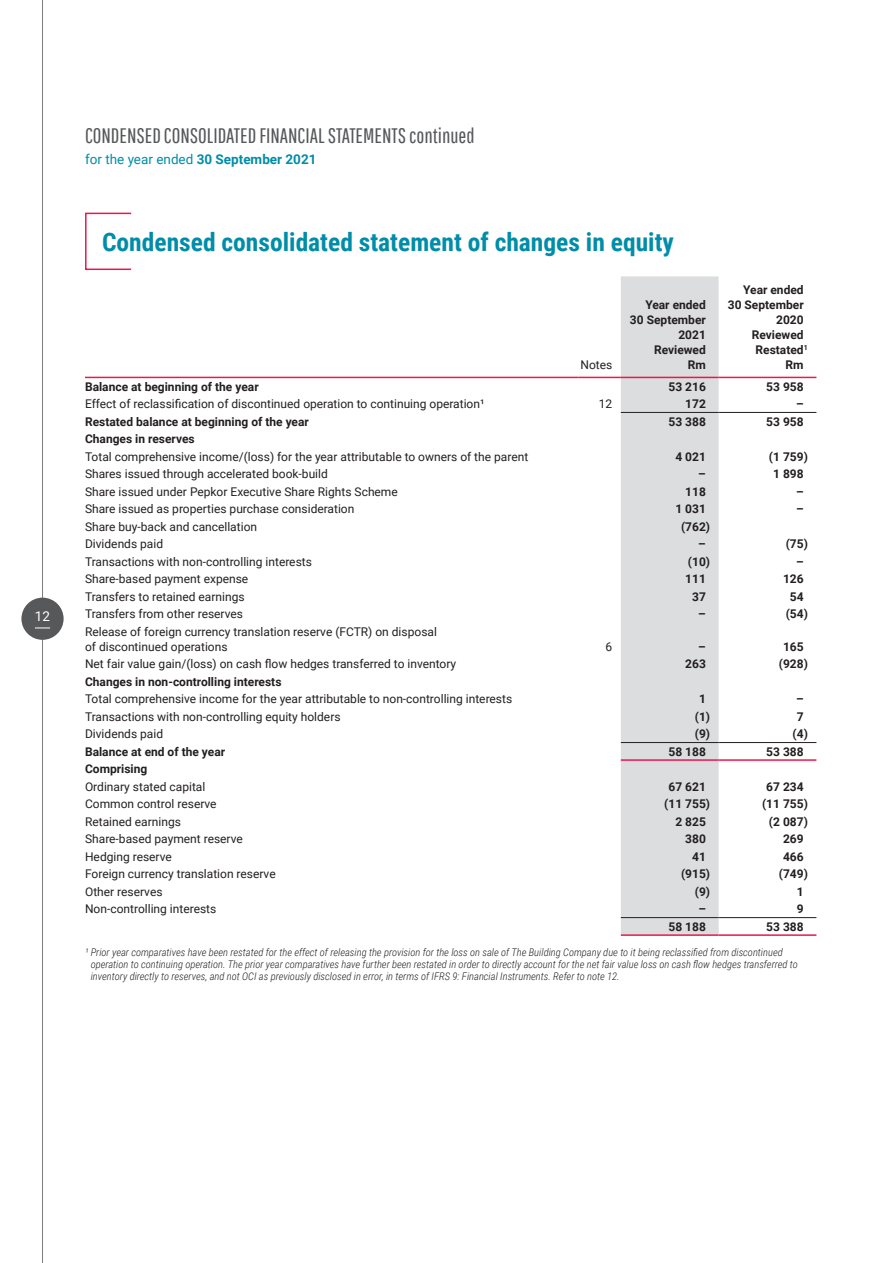
<style>
.page{position:relative;width:893px;height:1263px;background:#fff}
.page>*{position:absolute;margin:0;border:0;box-sizing:border-box;transform-origin:0 0}
.t1{font:700 25.5px "Roboto Condensed";color:#008da9}
.t2{font:21px "Pathway Gothic One";color:#57585a}
.t3{font:13.5px "Roboto";color:#008da9}
.t4{font:13.5px "Roboto";color:#fff}
.t5{font:12px/15px "Roboto";color:#231f20}
.t6{font:700 12px/15px "Roboto";color:#231f20;text-align:right}
.t7{font:italic 300 10.5px/12px "Roboto Condensed";color:#231f20}
.s1{font-weight:700}
</style>
<div class="page">
<hr style="left:42px;top:0;width:1px;height:1263px;background:#7d7d7d">
<div style="left:21px;top:598px;width:43px;height:42px;background:#57585a;border-radius:50%"></div>
<svg style="left:35px;top:628px;width:15px;height:1px"></svg>
<div style="left:621px;top:276px;width:98px;height:658px;background:#dcdddf"></div>
<hr style="left:85px;top:377px;width:493px;height:1px;background:#ed164b">
<hr style="left:578px;top:377px;width:43px;height:1px;background:#ed164b">
<hr style="left:621px;top:377px;width:98px;height:1px;background:#ed164b">
<hr style="left:719px;top:377px;width:97px;height:1px;background:#ed164b">
<hr style="left:621px;top:759px;width:98px;height:2px;background:#ed164b">
<hr style="left:719px;top:759px;width:97px;height:2px;background:#ed164b">
<hr style="left:621px;top:934px;width:98px;height:2px;background:#ed164b">
<hr style="left:719px;top:934px;width:97px;height:2px;background:#ed164b">
<hr style="left:621px;top:412px;width:98px;height:1px;background:#231f20">
<hr style="left:719px;top:412px;width:97px;height:1px;background:#231f20">
<hr style="left:621px;top:742px;width:98px;height:1px;background:#231f20">
<hr style="left:719px;top:742px;width:97px;height:1px;background:#231f20">
<hr style="left:621px;top:917px;width:98px;height:1px;background:#231f20">
<hr style="left:719px;top:917px;width:97px;height:1px;background:#231f20">
<div style="left:85px;top:213px;width:47px;height:57px;border:2px solid #ed164b"></div>
<p class="t4" style="left:35px;top:607px;width:17px">12</p>
<h2 class="t2" style="left:85px;top:123px;width:391px">CONDENSED CONSOLIDATED FINANCIAL STATEMENTS continued</h2>
<p class="t3" style="left:85px;top:150px;width:233px">for the year ended <span class="s1">30 September 2021</span></p>
<h1 class="t1" style="left:102px;top:224px;width:573px">Condensed consolidated statement of changes in equity</h1>
<p class="t5" style="left:580px;top:357px;width:33px">Notes</p>
<p class="t6" style="left:630px;top:297px;width:77px">Year ended<br>30 September<br>2021<br>Reviewed<br>Rm</p>
<p class="t6" style="left:743px;top:282px;width:62px">Year ended</p>
<p class="t6" style="left:728px;top:297px;width:77px">30 September</p>
<p class="t6" style="left:776px;top:312px;width:29px">2020</p>
<p class="t6" style="left:752px;top:327px;width:53px">Reviewed</p>
<p class="t6" style="left:756px;top:342px;width:54px">Restated<sup>1</sup></p>
<p class="t6" style="left:786px;top:357px;width:20px">Rm</p>
<p class="t6" style="left:85px;top:378px;width:175px">Balance at beginning of the year</p>
<p class="t6" style="left:668px;top:378px;width:39px">53 216</p>
<p class="t6" style="left:766px;top:378px;width:39px">53 958</p>
<p class="t5" style="left:85px;top:396px;width:401px">Effect of reclassification of discontinued operation to continuing operation¹</p>
<p class="t5" style="left:599px;top:396px;width:15px">12</p>
<p class="t6" style="left:685px;top:396px;width:22px">172</p>
<p class="t6" style="left:796px;top:396px;width:9px">–</p>
<p class="t6" style="left:85px;top:413px;width:225px">Restated balance at beginning of the year</p>
<p class="t6" style="left:668px;top:413px;width:39px">53 388</p>
<p class="t6" style="left:766px;top:413px;width:39px">53 958</p>
<p class="t6" style="left:85px;top:431px;width:111px">Changes in reserves</p>
<p class="t5" style="left:85px;top:448px;width:445px">Total comprehensive income/(loss) for the year attributable to owners of the parent</p>
<p class="t6" style="left:675px;top:448px;width:32px">4 021</p>
<p class="t6" style="left:769px;top:448px;width:40px">(1 759)</p>
<p class="t5" style="left:85px;top:466px;width:244px">Shares issued through accelerated book-build</p>
<p class="t6" style="left:698px;top:466px;width:9px">–</p>
<p class="t6" style="left:773px;top:466px;width:32px">1 898</p>
<p class="t5" style="left:85px;top:483px;width:314px">Share issued under Pepkor Executive Share Rights Scheme</p>
<p class="t6" style="left:685px;top:483px;width:22px">118</p>
<p class="t6" style="left:796px;top:483px;width:9px">–</p>
<p class="t5" style="left:85px;top:501px;width:271px">Share issued as properties purchase consideration</p>
<p class="t6" style="left:675px;top:501px;width:32px">1 031</p>
<p class="t6" style="left:796px;top:501px;width:9px">–</p>
<p class="t5" style="left:85px;top:518px;width:174px">Share buy-back and cancellation</p>
<p class="t6" style="left:681px;top:518px;width:31px">(762)</p>
<p class="t5" style="left:85px;top:536px;width:80px">Dividends paid</p>
<p class="t6" style="left:698px;top:536px;width:9px">–</p>
<p class="t6" style="left:786px;top:536px;width:24px">(75)</p>
<p class="t5" style="left:85px;top:553px;width:228px">Transactions with non-controlling interests</p>
<p class="t6" style="left:688px;top:553px;width:24px">(10)</p>
<p class="t6" style="left:796px;top:553px;width:9px">–</p>
<p class="t5" style="left:85px;top:571px;width:165px">Share-based payment expense</p>
<p class="t6" style="left:685px;top:571px;width:22px">111</p>
<p class="t6" style="left:783px;top:571px;width:22px">126</p>
<p class="t5" style="left:85px;top:589px;width:161px">Transfers to retained earnings</p>
<p class="t6" style="left:692px;top:589px;width:15px">37</p>
<p class="t6" style="left:790px;top:589px;width:15px">54</p>
<p class="t5" style="left:85px;top:606px;width:159px">Transfers from other reserves</p>
<p class="t6" style="left:698px;top:606px;width:9px">–</p>
<p class="t6" style="left:786px;top:606px;width:24px">(54)</p>
<p class="t5" style="left:85px;top:624px;width:353px">Release of foreign currency translation reserve (FCTR) on disposal of discontinued operations</p>
<p class="t5" style="left:606px;top:639px;width:8px">6</p>
<p class="t6" style="left:698px;top:639px;width:9px">–</p>
<p class="t6" style="left:783px;top:639px;width:22px">165</p>
<p class="t5" style="left:85px;top:656px;width:373px">Net fair value gain/(loss) on cash flow hedges transferred to inventory</p>
<p class="t6" style="left:685px;top:656px;width:22px">263</p>
<p class="t6" style="left:779px;top:656px;width:31px">(928)</p>
<p class="t6" style="left:85px;top:674px;width:198px">Changes in non-controlling interests</p>
<p class="t5" style="left:85px;top:691px;width:429px">Total comprehensive income for the year attributable to non-controlling interests</p>
<p class="t6" style="left:699px;top:691px;width:8px">1</p>
<p class="t6" style="left:796px;top:691px;width:9px">–</p>
<p class="t5" style="left:85px;top:709px;width:257px">Transactions with non-controlling equity holders</p>
<p class="t6" style="left:695px;top:709px;width:17px">(1)</p>
<p class="t6" style="left:797px;top:709px;width:8px">7</p>
<p class="t5" style="left:85px;top:726px;width:80px">Dividends paid</p>
<p class="t6" style="left:695px;top:726px;width:17px">(9)</p>
<p class="t6" style="left:793px;top:726px;width:17px">(4)</p>
<p class="t6" style="left:85px;top:744px;width:142px">Balance at end of the year</p>
<p class="t6" style="left:668px;top:744px;width:39px">58 188</p>
<p class="t6" style="left:766px;top:744px;width:39px">53 388</p>
<p class="t6" style="left:85px;top:761px;width:64px">Comprising</p>
<p class="t5" style="left:85px;top:779px;width:122px">Ordinary stated capital</p>
<p class="t6" style="left:668px;top:779px;width:39px">67 621</p>
<p class="t6" style="left:766px;top:779px;width:39px">67 234</p>
<p class="t5" style="left:85px;top:796px;width:133px">Common control reserve</p>
<p class="t6" style="left:664px;top:796px;width:47px">(11 755)</p>
<p class="t6" style="left:762px;top:796px;width:47px">(11 755)</p>
<p class="t5" style="left:85px;top:814px;width:97px">Retained earnings</p>
<p class="t6" style="left:675px;top:814px;width:32px">2 825</p>
<p class="t6" style="left:769px;top:814px;width:40px">(2 087)</p>
<p class="t5" style="left:85px;top:831px;width:159px">Share-based payment reserve</p>
<p class="t6" style="left:685px;top:831px;width:22px">380</p>
<p class="t6" style="left:783px;top:831px;width:22px">269</p>
<p class="t5" style="left:85px;top:849px;width:88px">Hedging reserve</p>
<p class="t6" style="left:692px;top:849px;width:15px">41</p>
<p class="t6" style="left:783px;top:849px;width:22px">466</p>
<p class="t5" style="left:85px;top:866px;width:192px">Foreign currency translation reserve</p>
<p class="t6" style="left:681px;top:866px;width:31px">(915)</p>
<p class="t6" style="left:779px;top:866px;width:31px">(749)</p>
<p class="t5" style="left:85px;top:884px;width:79px">Other reserves</p>
<p class="t6" style="left:695px;top:884px;width:17px">(9)</p>
<p class="t6" style="left:797px;top:884px;width:8px">1</p>
<p class="t5" style="left:85px;top:901px;width:133px">Non-controlling interests</p>
<p class="t6" style="left:698px;top:901px;width:9px">–</p>
<p class="t6" style="left:797px;top:901px;width:8px">9</p>
<p class="t6" style="left:668px;top:919px;width:39px">58 188</p>
<p class="t6" style="left:766px;top:919px;width:39px">53 388</p>
<p class="t7" style="left:91px;top:946px;width:709px;text-indent:-6px">¹ Prior year comparatives have been restated for the effect of releasing the provision for the loss on sale of The Building Company due to it being reclassified from discontinued operation to continuing operation. The prior year comparatives have further been restated in order to directly account for the net fair value loss on cash flow hedges transferred to inventory directly to reserves, and not OCI as previously disclosed in error, in terms of IFRS 9: Financial Instruments. Refer to note 12.</p>
</div>
